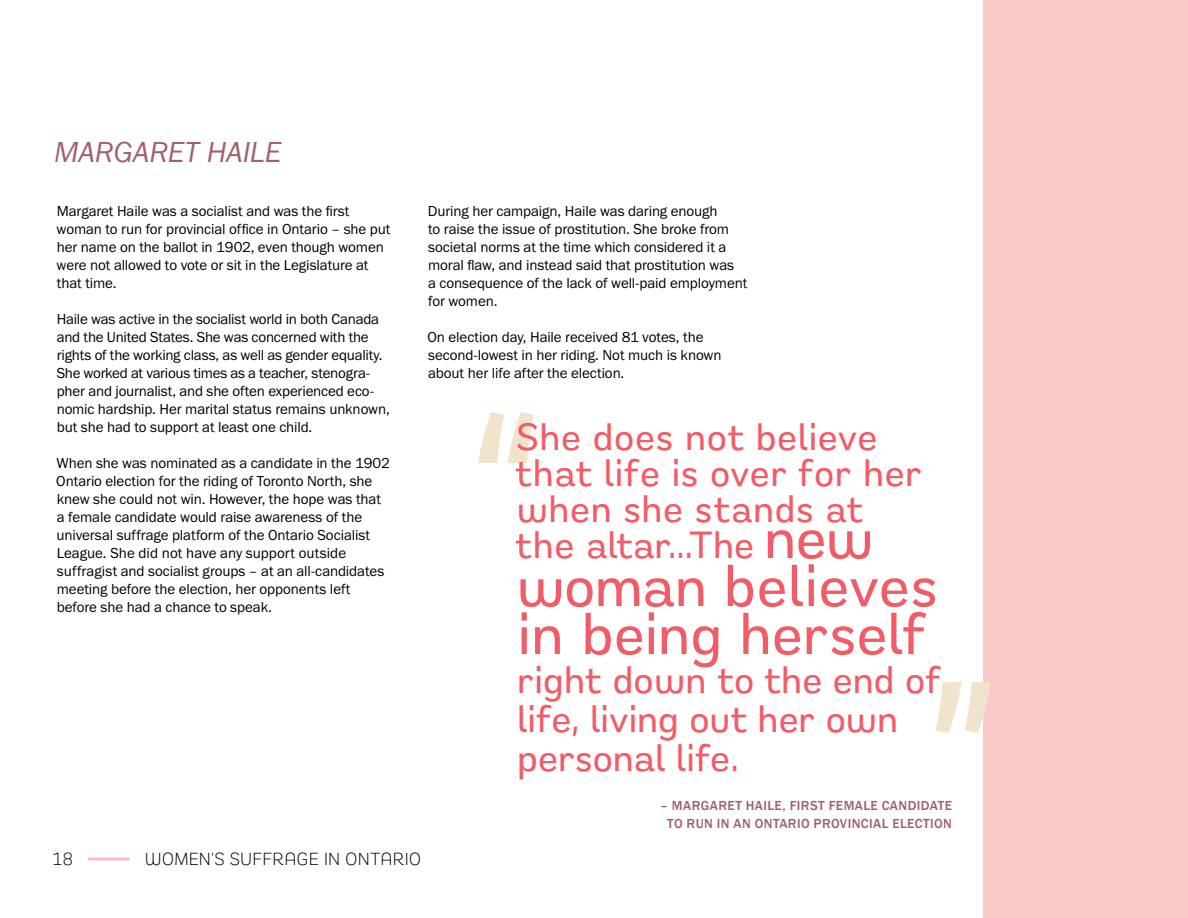
<style>
.page{position:relative;width:1188px;height:918px;background:#fff}
.page>*{position:absolute;margin:0;border:0;box-sizing:border-box;transform-origin:0 0}
.t1{font:500 249px "Remora Sans W2";color:#f0e5cc}
.P{font:500 60px/48px "Remora Sans W2";letter-spacing:.02em;color:#f25c66}
.P-2{font:500 39px/36px "Remora Sans W2";letter-spacing:.025em;color:#f25c66}
.Subhead{font:30px "Franklin Gothic URW Boo Ita";letter-spacing:-.01em;color:#a2606d}
.t2{font:300 18px "Remora Sans W2";letter-spacing:.04em;color:#000}
.Body{font:15px/18px "Franklin Gothic URW Boo";letter-spacing:-.005em;color:#000}
.QuoteCaption{font:500 13.5px/18px "Franklin Gothic";letter-spacing:.03em;color:#a2606d;text-align:center}
.s1{font-size:60px}
</style>
<div class="page">
<hr style="left:89px;top:858px;width:39px;height:3px;background:#fabec2">
<div style="left:984px;top:0;width:204px;height:918px;background:#facac9"></div>
<p class="Subhead" style="left:54px;top:133px;width:229px">MARGARET HAILE</p>
<p class="Body" style="left:57px;top:202px;width:335px">Margaret Haile was a socialist and was the first woman to run for provincial office in Ontario – she put her name on the ballot in 1902, even though women were not allowed to vote or sit in the Legislature at that time.</p>
<p class="Body" style="left:57px;top:310px;width:335px">Haile was active in the socialist world in both Canada and the United States. She was concerned with the rights of the working class, as well as gender equality.<br>She worked at various times as a teacher, stenogra&shy;pher and journalist, and she often experienced eco&shy;nomic hardship. Her marital status remains unknown, but she had to support at least one child.</p>
<p class="Body" style="left:56px;top:454px;width:335px">When she was nominated as a candidate in the 1902<br>Ontario election for the riding of Toronto North, she knew she could not win. However, the hope was that a female candidate would raise awareness of the universal suffrage platform of the Ontario Socialist League. She did not have any support outside suffragist and socialist groups – at an all-candidates meeting before the election, her opponents left before she had a chance to speak.</p>
<p class="Body" style="left:428px;top:202px;width:321px">During her campaign, Haile was daring enough<br>to raise the issue of prostitution. She broke from societal norms at the time which considered it a moral flaw, and instead said that prostitution was<br>a consequence of the lack of well-paid employment for women.</p>
<p class="Body" style="left:427px;top:328px;width:296px">On election day, Haile received 81 votes, the second-lowest in her riding. Not much is known about her life after the election.</p>
<h1 class="t1" style="left:476px;top:339px;width:64px">“</h1>
<p class="P-2" style="left:516px;top:418px;width:407px">She does not believe that life is over for her when she stands at the altar…The <span class="s1">new</span></p>
<p class="P" style="left:517px;top:560px;width:421px">woman believes in being herself</p>
<p class="P-2" style="left:517px;top:659px;width:425px;line-height:39px">right down to the end of life, living out her own personal life.</p>
<p class="QuoteCaption" style="left:660px;top:797px;width:293px">– MARGARET HAILE, FIRST FEMALE CANDIDATE<br>TO RUN IN AN ONTARIO PROVINCIAL ELECTION</p>
<h1 class="t1" style="left:932px;top:611px;width:64px">”</h1>
<p class="t2" style="left:52px;top:848px;width:22px">18</p>
<p class="t2" style="left:145px;top:848px;width:277px">WOMEN'S SUFFRAGE IN ONTARIO</p>
</div>
